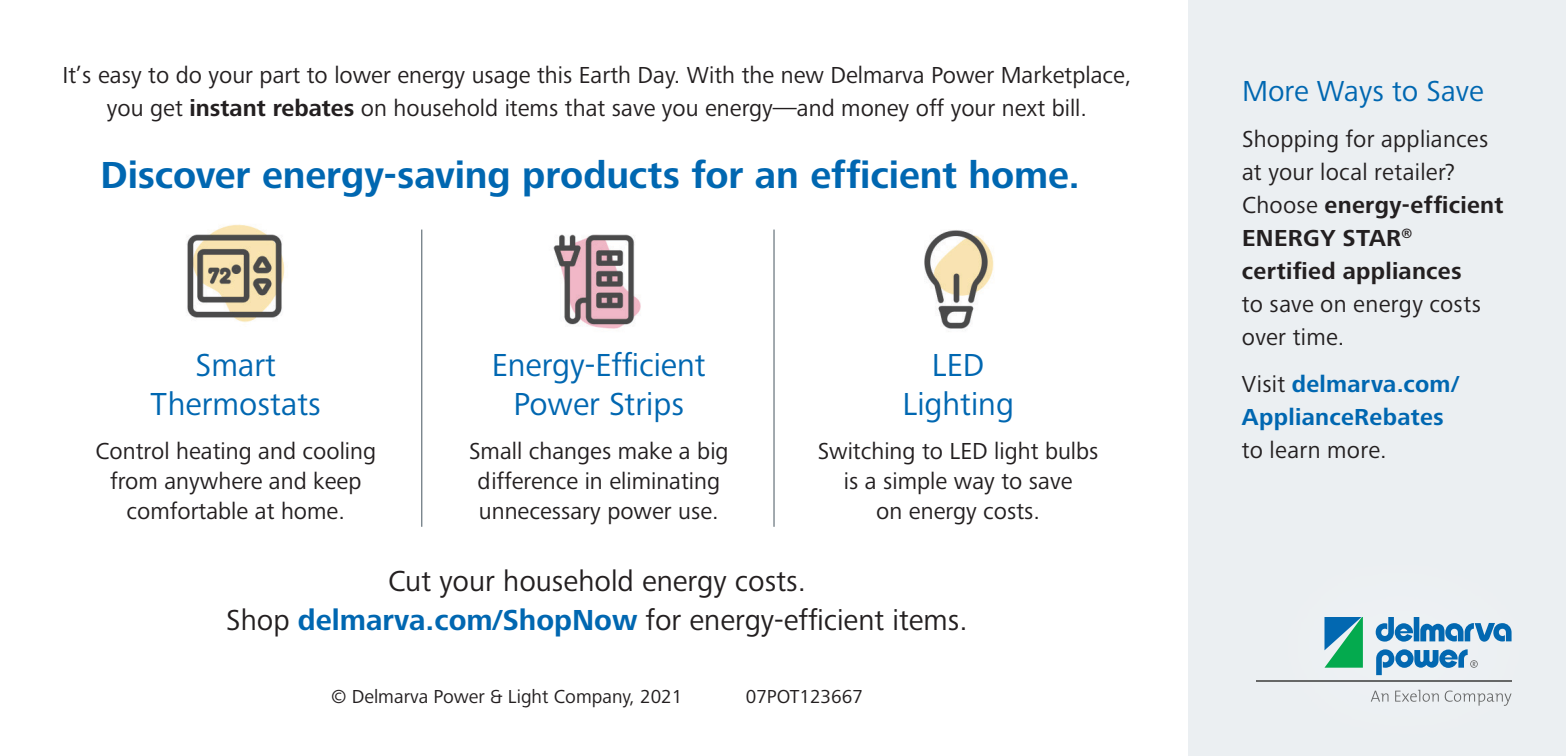
<style>
.page{position:relative;width:1566px;height:756px;background:#fff}
.page>*{position:absolute;margin:0;border:0;box-sizing:border-box;transform-origin:0 0}
.t1{font:700 39px "Frutiger Next Pro";letter-spacing:-.005em;color:#0067b1}
.t2{font:33px/39px "Frutiger Next Pro";color:#0067b1;text-align:center}
.t3{font:30px/39.6px "Frutiger Next Pro";color:#231f20;text-align:center}
.t4{font:30px "Frutiger Next Pro";color:#0067b1}
.t5{font:24px/33px "Frutiger Next Pro";color:#231f20;text-align:center}
.t6{font:700 24px/33px "Frutiger Next Pro";letter-spacing:.01em;color:#0067b1}
.t7{font:19.5px "Frutiger Next Pro";color:#231f20}
.s1{font-weight:700}
.s2{font-weight:700;color:#0067b1}
.s3{font-weight:400;color:#231f20}
</style>
<div class="page">
<div style="left:1188px;top:0;width:378px;height:756px;background:#ebeff2"></div>
<svg style="left:1371px;top:690px;width:141px;height:16px"></svg>
<hr style="left:1256px;top:680px;width:256px;height:2px;background:#666767">
<svg style="left:1376px;top:617px;width:136px;height:58px"></svg>
<svg style="left:1324px;top:617px;width:39px;height:51px;background:#2fa28b"></svg>
<img style="left:187px;top:224px;width:98px;height:99px">
<img style="left:553px;top:234px;width:88px;height:95px">
<img style="left:924px;top:230px;width:70px;height:102px">
<hr style="left:421px;top:230px;width:1px;height:297px;background:#465560">
<hr style="left:774px;top:230px;width:1px;height:297px;background:#465560">
<p class="t5" style="left:62px;top:58px;width:1071px">It’s easy to do your part to lower energy usage this Earth Day. With the new Delmarva Power Marketplace, you get <span class="s1">instant rebates</span> on household items that save you energy—and money off your next bill.</p>
<h2 class="t1" style="left:100px;top:153px;width:981px">Discover energy-saving products for an efficient home.</h2>
<h3 class="t2" style="left:151px;top:346px;width:172px">Smart<br>Thermostats</h3>
<p class="t5" style="left:95px;top:436px;width:282px;line-height:30px">Control heating and cooling from anywhere and keep comfortable at home.</p>
<h3 class="t2" style="left:492px;top:346px;width:215px">Energy-Efficient<br>Power Strips</h3>
<p class="t5" style="left:469px;top:436px;width:261px;line-height:30px">Small changes make a big difference in eliminating unnecessary power use.</p>
<h3 class="t2" style="left:902px;top:346px;width:113px">LED<br>Lighting</h3>
<p class="t5" style="left:818px;top:436px;width:282px;line-height:30px">Switching to LED light bulbs is a simple way to save<br>on energy costs.</p>
<p class="t3" style="left:226px;top:561px;width:743px">Cut your household energy costs.<br>Shop <span class="s2">delmarva.com/ShopNow</span> for energy-efficient items.</p>
<p class="t7" style="left:331px;top:685px;width:353px">© Delmarva Power &amp; Light Company, 2021</p>
<p class="t7" style="left:746px;top:685px;width:119px">07POT123667</p>
<h2 class="t4" style="left:1242px;top:74px;width:243px">More Ways to Save</h2>
<p class="t5" style="left:1242px;top:123px;width:263px;text-align:left">Shopping for appliances at your local retailer?<br>Choose <span class="s1">energy-efficient<br>ENERGY STAR</span><sup>® </sup><span class="s1">certified appliances<br></span>to save on energy costs over time.</p>
<p class="t6" style="left:1242px;top:367px;width:219px"><span class="s3">Visit</span> delmarva.com/<br>ApplianceRebates <span class="s3">to learn more.</span></p>
</div>
